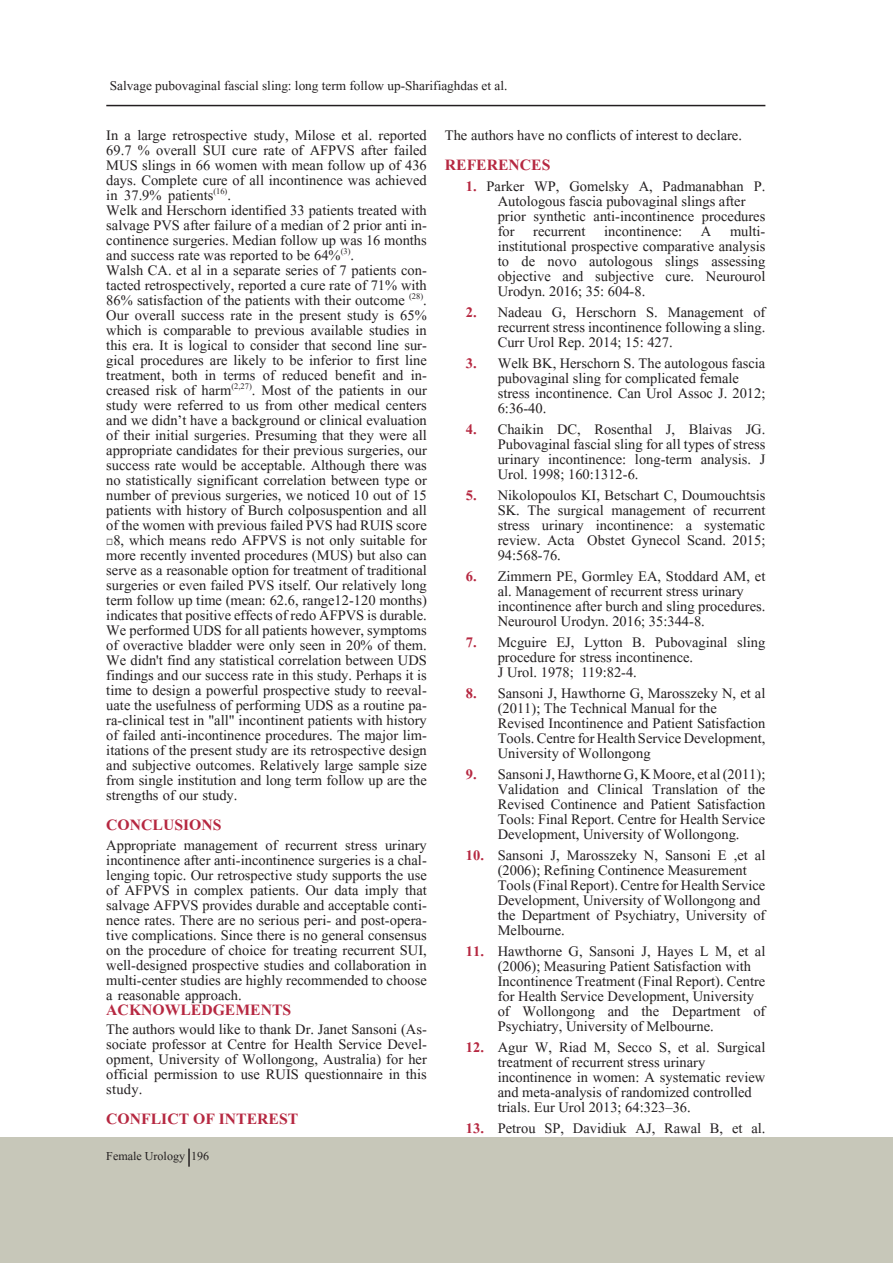
<style>
.page{position:relative;width:893px;height:1263px;background:#fff}
.page>*{position:absolute;margin:0;border:0;box-sizing:border-box;transform-origin:0 0}
.t1{font:700 19.5px "Aparajita";color:#b62841}
.t2{font:18px/15px "Aparajita";color:#231f20}
.t3{font:16.5px "Aparajita";color:#231f20}
.t4{font:15px "Aparajita";color:#231f20}
.s1{font-weight:700;font-style:italic}
.s2{font-weight:700;color:#b62841}
</style>
<div class="page">
<div style="left:0;top:1137px;width:893px;height:126px;background:#c7c7b9"></div>
<hr style="left:106px;top:105px;width:659px;height:1px;background:#231f20">
<svg style="left:188px;top:1148px;width:2px;height:19px"></svg>
<p class="t3" style="left:110px;top:78px;width:399px">Salvage pubovaginal fascial sling: long term follow up-Sharifiaghdas et al.</p>
<p class="t2" style="left:106px;top:130px;width:322px;text-align:justify">In a large retrospective study, Milose et al. reported 69.7 % overall SUI cure rate of AFPVS after failed MUS slings in 66 women with mean follow up of 436 days. Complete cure of all incontinence was achieved in 37.9% patients<sup>(16)</sup>.</p>
<p class="t2" style="left:106px;top:205px;width:322px;text-align:justify">Welk and Herschorn identified 33 patients treated with salvage PVS after failure of a median of 2 prior anti in&shy;continence surgeries. Median follow up was 16 months and success rate was reported to be 64%<sup>(3)</sup>.</p>
<p class="t2" style="left:106px;top:265px;width:322px;text-align:justify">Walsh CA. et al in a separate series of 7 patients con&shy;tacted retrospectively, reported a cure rate of 71% with 86% satisfaction of the patients with their outcome <sup>(28)</sup>.</p>
<p class="t2" style="left:106px;top:310px;width:322px;text-align:justify">Our overall success rate in the present study is 65% which is comparable to previous available studies in this era. It is logical to consider that second line sur&shy;gical procedures are likely to be inferior to first line treatment, both in terms of reduced benefit and in&shy;creased risk of harm<sup>(2,27)</sup>. Most of the patients in our study were referred to us from other medical centers and we didn’t have a background or clinical evaluation of their initial surgeries. Presuming that they were all appropriate candidates for their previous surgeries, our success rate would be acceptable. Although there was no statistically significant correlation between type or number of previous surgeries, we noticed 10 out of 15 patients with history of Burch colposuspention and all of the women with previous failed PVS had RUIS score <span class="s1">≤</span>8, which means redo AFPVS is not only suitable for more recently invented procedures (MUS) but also can serve as a reasonable option for treatment of traditional surgeries or even failed PVS itself. Our relatively long term follow up time (mean: 62.6, range12-120 months) indicates that positive effects of redo AFPVS is durable.</p>
<p class="t2" style="left:106px;top:625px;width:322px;text-align:justify">We performed UDS for all patients however, symptoms of overactive bladder were only seen in 20% of them.<br>We didn't find any statistical correlation between UDS findings and our success rate in this study. Perhaps it is time to design a powerful prospective study to reeval&shy;uate the usefulness of performing UDS as a routine pa&shy;ra-clinical test in "all" incontinent patients with history of failed anti-incontinence procedures. The major lim&shy;itations of the present study are its retrospective design and subjective outcomes. Relatively large sample size from single institution and long term follow up are the strengths of our study.</p>
<p class="t1" style="left:106px;top:816px;width:117px">CONCLUSIONS</p>
<p class="t2" style="left:106px;top:839px;width:322px;text-align:justify">Appropriate management of recurrent stress urinary incontinence after anti-incontinence surgeries is a chal&shy;lenging topic. Our retrospective study supports the use of AFPVS in complex patients. Our data imply that salvage AFPVS provides durable and acceptable conti&shy;nence rates. There are no serious peri- and post-opera&shy;tive complications. Since there is no general consensus on the procedure of choice for treating recurrent SUI, well-designed prospective studies and collaboration in multi-center studies are highly recommended to choose a reasonable approach.</p>
<p class="t1" style="left:106px;top:1000px;width:186px">ACKNOWLEDGEMENTS</p>
<p class="t2" style="left:106px;top:1024px;width:322px;text-align:justify">The authors would like to thank Dr. Janet Sansoni (As&shy;sociate professor at Centre for Health Service Devel&shy;opment, University of Wollongong, Australia) for her official permission to use RUIS questionnaire in this study.</p>
<p class="t1" style="left:106px;top:1110px;width:193px">CONFLICT OF INTEREST</p>
<p class="t4" style="left:106px;top:1148px;width:104px">Female Urology 196</p>
<p class="t2" style="left:445px;top:130px;width:299px">The authors have no conflicts of interest to declare.</p>
<p class="t1" style="left:445px;top:156px;width:107px">REFERENCES</p>
<p class="t2" style="left:498px;top:181px;width:269px;text-indent:-32px"><span class="s2">1.</span> Parker WP, Gomelsky A, Padmanabhan P.<br>Autologous fascia pubovaginal slings after</p>
<p class="t2" style="left:498px;top:211px;width:269px;text-align:justify">prior synthetic anti-incontinence procedures for recurrent incontinence: A multi&shy;institutional prospective comparative analysis to de novo autologous slings assessing objective and subjective cure. Neurourol Urodyn. 2016; 35: 604-8.</p>
<p class="t2" style="left:466px;top:307px;width:301px;text-align:right"><span class="s2">2.</span> Nadeau G, Herschorn S. Management of recurrent stress incontinence following a sling.</p>
<p class="t2" style="left:498px;top:337px;width:176px">Curr Urol Rep. 2014; 15: 427.</p>
<p class="t2" style="left:466px;top:358px;width:301px;text-align:center"><span class="s2">3.</span> Welk BK, Herschorn S. The autologous fascia pubovaginal sling for complicated female</p>
<p class="t2" style="left:498px;top:388px;width:269px">stress incontinence. Can Urol Assoc J. 2012;<br>6:36-40.</p>
<p class="t2" style="left:466px;top:424px;width:301px;text-align:right"><span class="s2">4.</span> Chaikin DC, Rosenthal J, Blaivas JG.<br>Pubovaginal fascial sling for all types of stress</p>
<p class="t2" style="left:498px;top:454px;width:269px">urinary incontinence: long-term analysis. J<br>Urol. 1998; 160:1312-6.</p>
<p class="t2" style="left:498px;top:490px;width:269px;text-align:justify;text-indent:-32px"><span class="s2">5.</span> Nikolopoulos KI, Betschart C, Doumouchtsis SK. The surgical management of recurrent stress urinary incontinence: a systematic review. Acta Obstet Gynecol Scand. 2015; 94:568-76.</p>
<p class="t2" style="left:466px;top:571px;width:301px;text-align:center"><span class="s2">6.</span> Zimmern PE, Gormley EA, Stoddard AM, et al. Management of recurrent stress urinary</p>
<p class="t2" style="left:498px;top:601px;width:269px">incontinence after burch and sling procedures.<br>Neurourol Urodyn. 2016; 35:344-8.</p>
<p class="t2" style="left:498px;top:637px;width:269px;text-indent:-32px"><span class="s2">7.</span> Mcguire EJ, Lytton B. Pubovaginal sling procedure for stress incontinence.</p>
<p class="t2" style="left:498px;top:667px;width:141px">J Urol. 1978; 119:82-4.</p>
<p class="t2" style="left:498px;top:688px;width:269px;text-indent:-32px"><span class="s2">8.</span> Sansoni J, Hawthorne G, Marosszeky N, et al (2011); The Technical Manual for the</p>
<p class="t2" style="left:498px;top:718px;width:269px">Revised Incontinence and Patient Satisfaction<br>Tools. Centre for Health Service Development,</p>
<p class="t2" style="left:498px;top:748px;width:154px">University of Wollongong</p>
<p class="t2" style="left:498px;top:769px;width:269px;text-align:justify;text-indent:-32px"><span class="s2">9.</span> Sansoni J, Hawthorne G, K Moore, et al (2011); Validation and Clinical Translation of the Revised Continence and Patient Satisfaction Tools: Final Report. Centre for Health Service</p>
<p class="t2" style="left:498px;top:829px;width:243px">Development, University of Wollongong.</p>
<p class="t2" style="left:498px;top:850px;width:269px;text-indent:-32px"><span class="s2">10.</span> Sansoni J, Marosszeky N, Sansoni E ,et al (2006); Refining Continence Measurement</p>
<p class="t2" style="left:498px;top:880px;width:269px">Tools (Final Report). Centre for Health Service<br>Development, University of Wollongong and</p>
<p class="t2" style="left:498px;top:910px;width:269px">the Department of Psychiatry, University of<br>Melbourne.</p>
<p class="t2" style="left:498px;top:946px;width:269px;text-indent:-32px"><span class="s2">11.</span> Hawthorne G, Sansoni J, Hayes L M, et al (2006); Measuring Patient Satisfaction with</p>
<p class="t2" style="left:498px;top:976px;width:269px">Incontinence Treatment (Final Report). Centre for Health Service Development, University</p>
<p class="t2" style="left:498px;top:1006px;width:269px">of Wollongong and the Department of<br>Psychiatry, University of Melbourne.</p>
<p class="t2" style="left:498px;top:1042px;width:269px;text-indent:-32px"><span class="s2">12.</span> Agur W, Riad M, Secco S, et al. Surgical treatment of recurrent stress urinary</p>
<p class="t2" style="left:498px;top:1072px;width:269px">incontinence in women: A systematic review and meta-analysis of randomized controlled</p>
<p class="t2" style="left:498px;top:1102px;width:195px">trials. Eur Urol 2013; 64:323–36.</p>
<p class="t2" style="left:466px;top:1123px;width:301px"><span class="s2">13.</span> Petrou SP, Davidiuk AJ, Rawal B, et al.</p>
</div>
